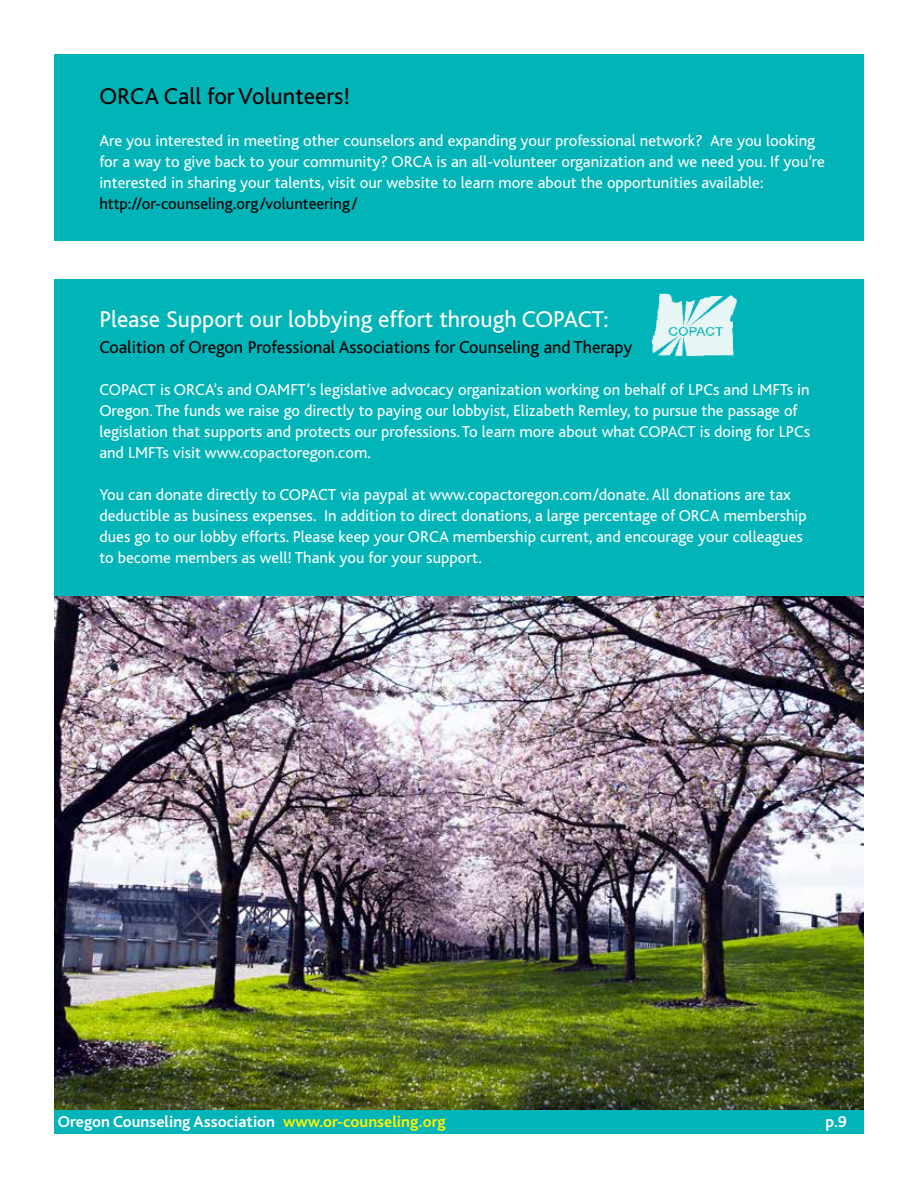
<style>
.page{position:relative;width:918px;height:1188px;background:#fff}
.page>*{position:absolute;margin:0;border:0;box-sizing:border-box;transform-origin:0 0}
.t1{font:24px "Bliss";color:#fff}
.t2{font:24px "Bliss";color:#000}
.t3{font:18px "Bliss";color:#000}
.t4{font:16.5px/21px "Bliss";color:#fff}
.t5{font:700 16.5px "Bliss";color:#fff}
.t6{font:16.5px "Bliss";color:#000}
.s1{color:#fff200}
</style>
<div class="page">
<div style="left:54px;top:1109px;width:810px;height:25px;background:#00b4b8"></div>
<div style="left:54px;top:54px;width:810px;height:542px;background:#00b4b8"></div>
<img style="left:54px;top:596px;width:810px;height:513px">
<div style="left:54px;top:241px;width:810px;height:38px;background:#fff"></div>
<img style="left:651px;top:293px;width:86px;height:64px">
<h1 class="t2" style="left:99px;top:83px;width:252px">ORCA Call for Volunteers!</h1>
<p class="t4" style="left:99px;top:130px;width:727px">Are you interested in meeting other counselors and expanding your professional network? Are you looking for a way to give back to your community? ORCA is an all-volunteer organization and we need you. If you’re interested in sharing your talents, visit our website to learn more about the opportunities available:</p>
<p class="t6" style="left:99px;top:195px;width:259px">http://or-counseling.org/volunteering/</p>
<h1 class="t1" style="left:99px;top:307px;width:511px">Please Support our lobbying effort through COPACT:</h1>
<p class="t3" style="left:99px;top:337px;width:535px">Coalition of Oregon Professional Associations for Counseling and Therapy</p>
<p class="t4" style="left:99px;top:379px;width:712px">COPACT is ORCA’s and OAMFT’s legislative advocacy organization working on behalf of LPCs and LMFTs in Oregon. The funds we raise go directly to paying our lobbyist, Elizabeth Remley, to pursue the passage of legislation that supports and protects our professions. To learn more about what COPACT is doing for LPCs and LMFTs visit www.copactoregon.com.</p>
<p class="t4" style="left:99px;top:484px;width:709px">You can donate directly to COPACT via paypal at www.copactoregon.com/donate. All donations are tax deductible as business expenses. In addition to direct donations, a large percentage of ORCA membership dues go to our lobby efforts. Please keep your ORCA membership current, and encourage your colleagues to become members as well! Thank you for your support.</p>
<p class="t5" style="left:58px;top:1113px;width:390px">Oregon Counseling Association <span class="s1">www.or-counseling.org</span></p>
<p class="t5" style="left:826px;top:1113px;width:23px">p.9</p>
</div>
